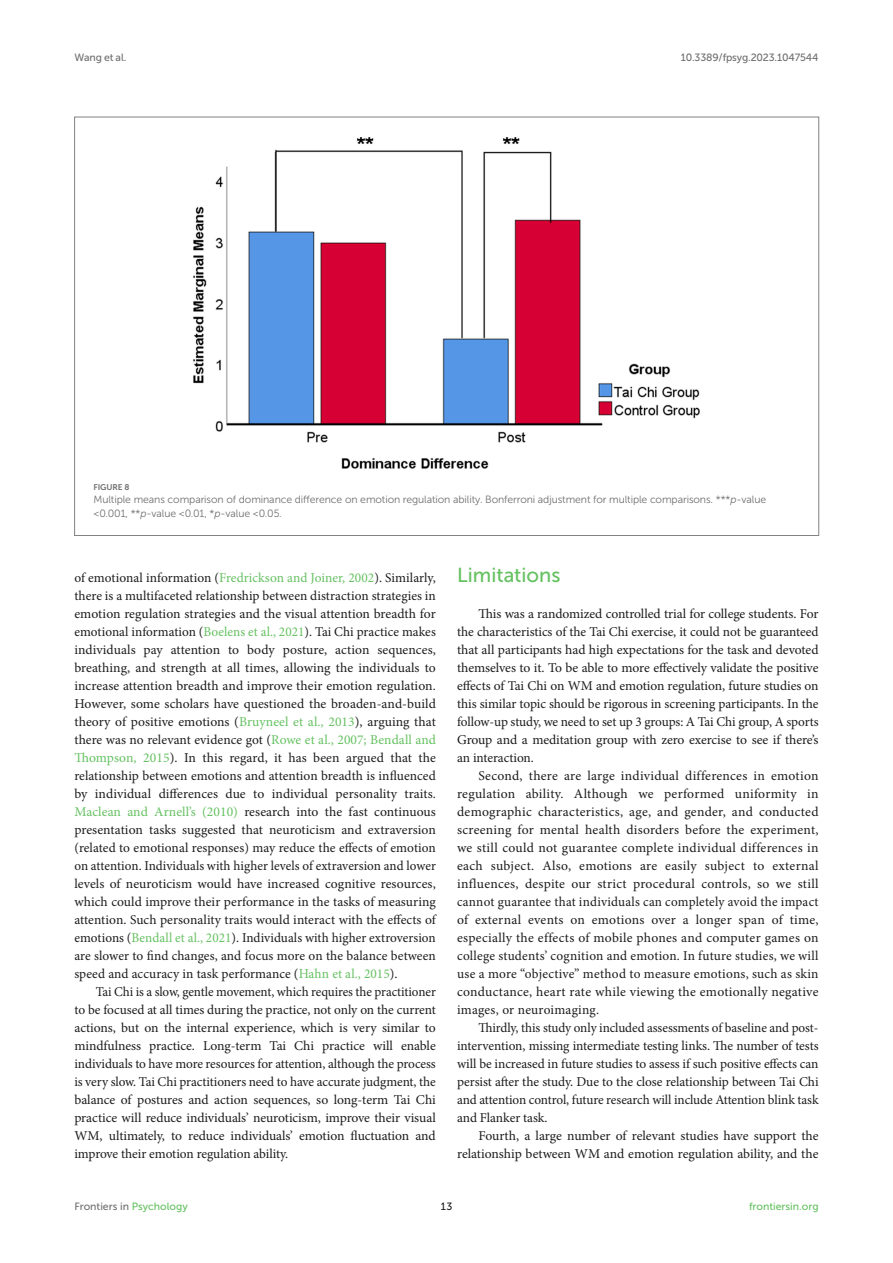
<style>
.page{position:relative;width:893px;height:1263px;background:#fff}
.page>*{position:absolute;margin:0;border:0;box-sizing:border-box;transform-origin:0 0}
.HEAD_1{font:20.25px "Museo Sans 500";color:#65c161}
.TEXT{font:13.5px/18px "Minion Pro";color:#1b1c1b;text-align:justify}
.TEXT_FLUSH{font:13.5px/18px "Minion Pro";letter-spacing:-.005em;color:#1b1c1b;text-align:justify}
.FIG_LEG{font:10.5px/13.5px "Museo Sans 300";letter-spacing:-.01em;color:#706f70}
.t1{font:10.5px "Museo Sans 500";letter-spacing:-.015em;color:#706f70}
.t2{font:10.5px "Museo Sans 500";color:#65c161}
.t3{font:10.5px "Museo Sans 500";color:#1b1c1b}
.FIG_HD{font:8.25px "Museo Sans 700";letter-spacing:-.01em;color:#706f70}
.s1{font-style:italic}
.s2{color:#65c161}
</style>
<div class="page">
<img style="left:193px;top:137px;width:507px;height:332px">
<p class="t1" style="left:74px;top:51px;width:53px">Wang et al.</p>
<p class="t1" style="left:681px;top:51px;width:139px">10.3389/fpsyg.2023.1047544</p>
<p class="FIG_HD" style="left:94px;top:482px;width:37px">FIGURE 8</p>
<p class="FIG_LEG" style="left:94px;top:493px;width:674px">Multiple means comparison of dominance difference on emotion regulation ability. Bonferroni adjustment for multiple comparisons. ***<span class="s1">p</span>-value &lt;0.001, **<span class="s1">p</span>-value &lt;0.01, *<span class="s1">p</span>-value &lt;0.05.</p>
<p class="TEXT" style="left:74px;top:569px;width:363px">of emotional information (<span class="s2">Fredrickson and Joiner, 2002</span>). Similarly, there is a multifaceted relationship between distraction strategies in emotion regulation strategies and the visual attention breadth for emotional information (<span class="s2">Boelens et al., 2021</span>). Tai Chi practice makes individuals pay attention to body posture, action sequences, breathing, and strength at all times, allowing the individuals to increase attention breadth and improve their emotion regulation.<br>However, some scholars have questioned the broaden-and-build theory of positive emotions (<span class="s2">Bruyneel et al., 2013</span>), arguing that there was no relevant evidence got (<span class="s2">Rowe et al., 2007; Bendall and Thompson, 2015</span>). In this regard, it has been argued that the relationship between emotions and attention breadth is influenced by individual differences due to individual personality traits.<br><span class="s2">Maclean and Arnell’s (2010)</span> research into the fast continuous presentation tasks suggested that neuroticism and extraversion (related to emotional responses) may reduce the effects of emotion on attention. Individuals with higher levels of extraversion and lower levels of neuroticism would have increased cognitive resources, which could improve their performance in the tasks of measuring attention. Such personality traits would interact with the effects of emotions (<span class="s2">Bendall et al., 2021</span>). Individuals with higher extroversion are slower to find changes, and focus more on the balance between speed and accuracy in task performance (<span class="s2">Hahn et al., 2015</span>).</p>
<p class="TEXT" style="left:74px;top:983px;width:363px;text-indent:21px">Tai Chi is a slow, gentle movement, which requires the practitioner to be focused at all times during the practice, not only on the current actions, but on the internal experience, which is very similar to mindfulness practice. Long-term Tai Chi practice will enable individuals to have more resources for attention, although the process is very slow. Tai Chi practitioners need to have accurate judgment, the balance of postures and action sequences, so long-term Tai Chi practice will reduce individuals’ neuroticism, improve their visual WM, ultimately, to reduce individuals’ emotion fluctuation and improve their emotion regulation ability.</p>
<p class="HEAD_1" style="left:457px;top:564px;width:105px">Limitations</p>
<p class="TEXT_FLUSH" style="left:457px;top:605px;width:363px;text-indent:21px">This was a randomized controlled trial for college students. For the characteristics of the Tai Chi exercise, it could not be guaranteed that all participants had high expectations for the task and devoted themselves to it. To be able to more effectively validate the positive effects of Tai Chi on WM and emotion regulation, future studies on this similar topic should be rigorous in screening participants. In the follow-up study, we need to set up 3 groups: A Tai Chi group, A sports Group and a meditation group with zero exercise to see if there’s an interaction.</p>
<p class="TEXT" style="left:457px;top:767px;width:363px;text-indent:21px">Second, there are large individual differences in emotion regulation ability. Although we performed uniformity in demographic characteristics, age, and gender, and conducted screening for mental health disorders before the experiment, we still could not guarantee complete individual differences in each subject. Also, emotions are easily subject to external influences, despite our strict procedural controls, so we still cannot guarantee that individuals can completely avoid the impact of external events on emotions over a longer span of time, especially the effects of mobile phones and computer games on college students’ cognition and emotion. In future studies, we will use a more “objective” method to measure emotions, such as skin conductance, heart rate while viewing the emotionally negative images, or neuroimaging.</p>
<p class="TEXT" style="left:457px;top:1019px;width:363px;text-indent:21px">Thirdly, this study only included assessments of baseline and post&shy;intervention, missing intermediate testing links. The number of tests will be increased in future studies to assess if such positive effects can persist after the study. Due to the close relationship between Tai Chi and attention control, future research will include Attention blink task and Flanker task.</p>
<p class="TEXT" style="left:457px;top:1127px;width:363px;text-align:right">Fourth, a large number of relevant studies have support the relationship between WM and emotion regulation ability, and the</p>
<p class="t1" style="left:74px;top:1200px;width:115px">Frontiers in <span class="s2">Psychology</span></p>
<p class="t3" style="left:441px;top:1200px;width:13px">13</p>
<p class="t2" style="left:749px;top:1200px;width:71px">frontiersin.org</p>
</div>
